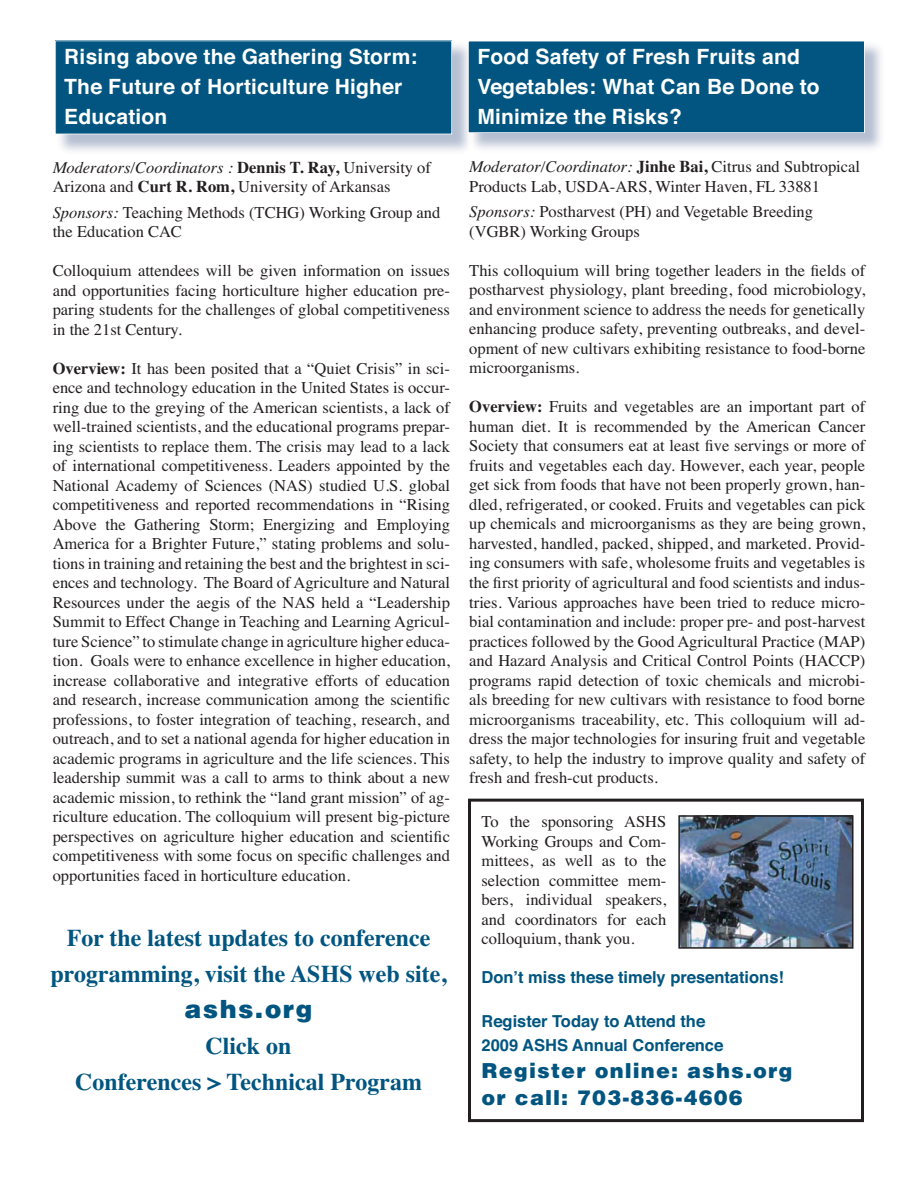
<style>
.page{position:relative;width:918px;height:1188px;background:#fff}
.page>*{position:absolute;margin:0;border:0;box-sizing:border-box;transform-origin:0 0}
.t1{font:900 25.5px "Helvetica";letter-spacing:.05em;color:#015580}
.t2{font:700 24px/36px "Times";color:#015580;text-align:center}
.t3{font:700 21px/30px "Helvetica";letter-spacing:.01em;color:#fff}
.t4{font:900 21px/27px "Helvetica";letter-spacing:.05em;color:#015580}
.t5{font:16.5px/19.5px "Times";color:#231f20;text-align:justify}
.t6{font:700 16.5px/24px "Helvetica";color:#015580}
.s1{font-style:italic}
.s2{font-weight:700}
</style>
<div class="page">
<div style="left:55px;top:40px;width:397px;height:94px;background:#015580"></div>
<svg style="left:468px;top:799px;width:396px;height:323px"></svg>
<div style="left:468px;top:41px;width:397px;height:92px;background:#015580"></div>
<p class="t3" style="left:64px;top:44px;width:355px">Rising above the Gathering Storm:<br>The Future of Horticulture Higher<br>Education</p>
<p class="t5" style="left:53px;top:159px;width:380px"><span class="s1">Moderators/Coordinators :</span> <span class="s2">Dennis T. Ray,</span> University of<br>Arizona and <span class="s2">Curt R. Rom,</span> University of Arkansas</p>
<p class="t5" style="left:53px;top:204px;width:389px"><span class="s1">Sponsors:</span> Teaching Methods (TCHG) Working Group and the Education CAC</p>
<p class="t5" style="left:53px;top:262px;width:399px">Colloquium attendees will be given information on issues and opportunities facing horticulture higher education pre&shy;paring students for the challenges of global competitiveness in the 21st Century.</p>
<p class="t5" style="left:53px;top:360px;width:399px"><span class="s2">Overview:</span> It has been posited that a “Quiet Crisis” in sci&shy;ence and technology education in the United States is occur&shy;ring due to the greying of the American scientists, a lack of well-trained scientists, and the educational programs prepar&shy;ing scientists to replace them. The crisis may lead to a lack of international competitiveness. Leaders appointed by the National Academy of Sciences (NAS) studied U.S. global competitiveness and reported recommendations in “Rising Above the Gathering Storm; Energizing and Employing America for a Brighter Future,” stating problems and solu&shy;tions in training and retaining the best and the brightest in sci&shy;ences and technology. The Board of Agriculture and Natural Resources under the aegis of the NAS held a “Leadership Summit to Effect Change in Teaching and Learning Agricul&shy;ture Science” to stimulate change in agriculture higher educa&shy;tion. Goals were to enhance excellence in higher education, increase collaborative and integrative efforts of education and research, increase communication among the scientific professions, to foster integration of teaching, research, and outreach, and to set a national agenda for higher education in academic programs in agriculture and the life sciences. This leadership summit was a call to arms to think about a new academic mission, to rethink the “land grant mission” of ag&shy;riculture education. The colloquium will present big-picture perspectives on agriculture higher education and scientific competitiveness with some focus on specific challenges and opportunities faced in horticulture education.</p>
<h2 class="t2" style="left:51px;top:922px;width:397px">For the latest updates to conference programming, visit the ASHS web site,</h2>
<h1 class="t1" style="left:185px;top:999px;width:129px">ashs.org</h1>
<h2 class="t2" style="left:75px;top:1030px;width:348px">Click on<br>Conferences &gt; Technical Program</h2>
<p class="t3" style="left:477px;top:44px;width:344px">Food Safety of Fresh Fruits and<br>Vegetables: What Can Be Done to<br>Minimize the Risks?</p>
<p class="t5" style="left:469px;top:159px;width:392px"><span class="s1">Moderator/Coordinator:</span> <span class="s2">Jinhe Bai,</span> Citrus and Subtropical<br>Products Lab, USDA-ARS, Winter Haven, FL 33881</p>
<p class="t5" style="left:469px;top:204px;width:345px"><span class="s1">Sponsors:</span> Postharvest (PH) and Vegetable Breeding (VGBR) Working Groups</p>
<p class="t5" style="left:469px;top:262px;width:398px">This colloquium will bring together leaders in the fields of postharvest physiology, plant breeding, food microbiology, and environment science to address the needs for genetically enhancing produce safety, preventing outbreaks, and devel&shy;opment of new cultivars exhibiting resistance to food-borne microorganisms.</p>
<p class="t5" style="left:469px;top:399px;width:398px"><span class="s2">Overview:</span> Fruits and vegetables are an important part of human diet. It is recommended by the American Cancer Society that consumers eat at least five servings or more of fruits and vegetables each day. However, each year, people get sick from foods that have not been properly grown, han&shy;dled, refrigerated, or cooked. Fruits and vegetables can pick up chemicals and microorganisms as they are being grown, harvested, handled, packed, shipped, and marketed. Provid&shy;ing consumers with safe, wholesome fruits and vegetables is the first priority of agricultural and food scientists and indus&shy;tries. Various approaches have been tried to reduce micro&shy;bial contamination and include: proper pre- and post-harvest practices followed by the Good Agricultural Practice (MAP) and Hazard Analysis and Critical Control Points (HACCP) programs rapid detection of toxic chemicals and microbi&shy;als breeding for new cultivars with resistance to food borne microorganisms traceability, etc. This colloquium will ad&shy;dress the major technologies for insuring fruit and vegetable safety, to help the industry to improve quality and safety of fresh and fresh-cut products.</p>
<p class="t5" style="left:482px;top:813px;width:186px">To the sponsoring ASHS Working Groups and Com&shy;mittees, as well as to the selection committee mem&shy;bers, individual speakers, and coordinators for each colloquium, thank you.</p>
<p class="t6" style="left:482px;top:967px;width:304px">Don’t miss these timely presentations!</p>
<p class="t6" style="left:482px;top:1010px;width:243px">Register Today to Attend the<br>2009 ASHS Annual Conference</p>
<p class="t4" style="left:482px;top:1058px;width:313px">Register online: ashs.org or call: 703-836-4606</p>
</div>
